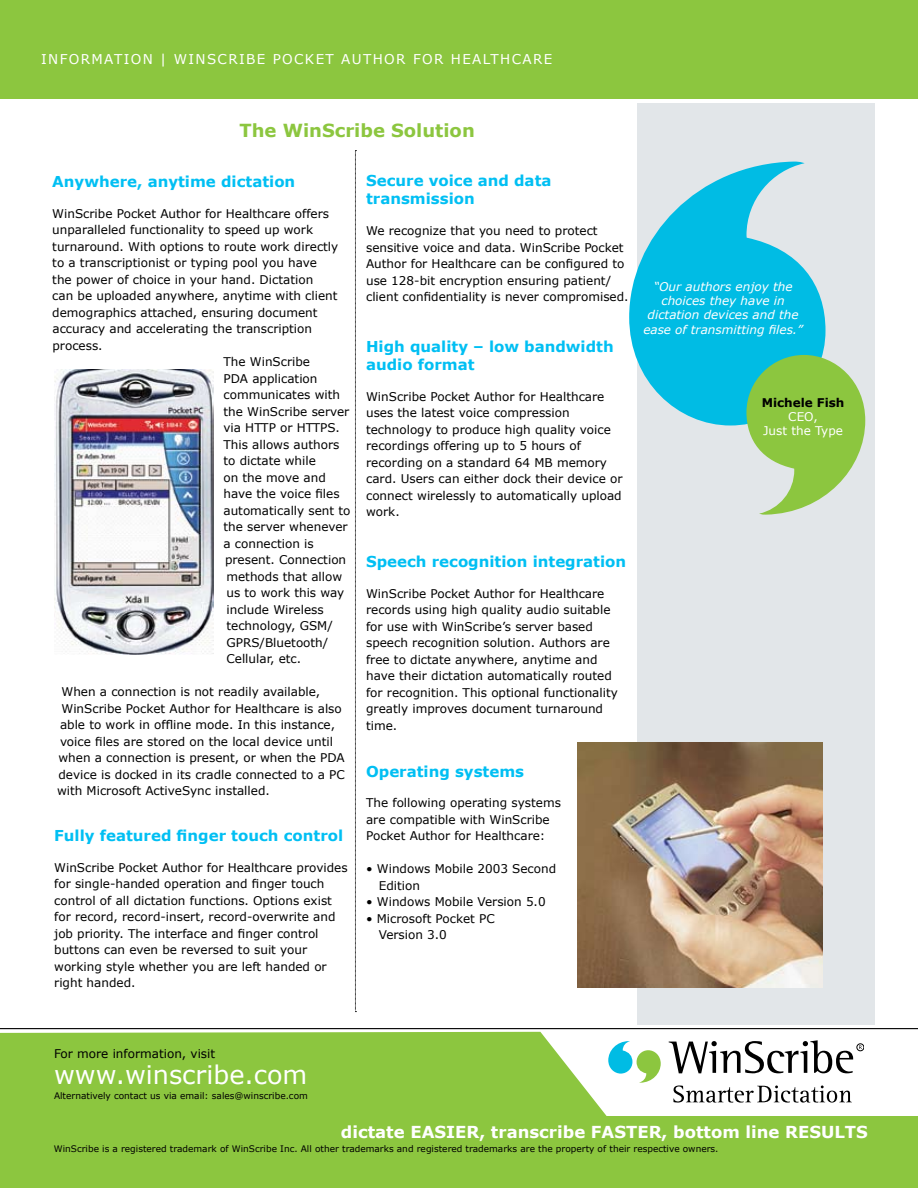
<style>
.page{position:relative;width:918px;height:1188px;background:#fff}
.page>*{position:absolute;margin:0;border:0;box-sizing:border-box;transform-origin:0 0}
.t1{font:25.5px "Verdana";color:#fff}
.t2{font:700 18px "Verdana";color:#8cc63f}
.t3{font:700 16.5px "Verdana";color:#fff}
.t4{font:700 15px/18px "Verdana";color:#00bff3}
.t5{font:13.5px "Verdana";letter-spacing:.1em;color:#fff}
.t6{font:12px/16.5px "Verdana";color:#000}
.t7{font:italic 12px/14.4px "Verdana";color:#fff;text-align:center}
.t8{font:12px/14.4px "Verdana";color:#fff;text-align:center}
.t9{font:700 12px "Verdana";color:#000}
.t10{font:9px "Verdana";color:#000}
</style>
<div class="page">
<div style="left:0;top:1116px;width:918px;height:72px;background:#8cc63f"></div>
<div style="left:0;top:1032px;width:607px;height:84px;background:#8cc63f"></div>
<div style="left:0;top:0;width:918px;height:99px;background:#8cc63f"></div>
<div style="left:637px;top:104px;width:237px;height:921px;background:#e2e6e9"></div>
<svg style="left:629px;top:161px;width:197px;height:265px;fill:#00bce4"></svg>
<svg style="left:746px;top:355px;width:119px;height:160px"></svg>
<svg style="left:213px;top:150px;width:143px;height:862px"></svg>
<img style="left:54px;top:369px;width:159px;height:286px">
<img style="left:577px;top:742px;width:246px;height:246px">
<hr style="left:0;top:1028px;width:918px;height:1px;background:#000">
<svg style="left:669px;top:1040px;width:184px;height:33px"></svg>
<svg style="left:673px;top:1085px;width:179px;height:18px"></svg>
<svg style="left:608px;top:1041px;width:53px;height:42px"></svg>
<div style="left:857px;top:1044px;width:7px;height:7px;border:1px solid #000;border-radius:50%"></div>
<p class="t5" style="left:41px;top:51px;width:513px">INFORMATION | WINSCRIBE POCKET AUTHOR FOR HEALTHCARE</p>
<h2 class="t2" style="left:240px;top:119px;width:237px">The WinScribe Solution</h2>
<p class="t4" style="left:52px;top:172px;width:245px">Anywhere, anytime dictation</p>
<p class="t6" style="left:52px;top:205px;width:278px">WinScribe Pocket Author for Healthcare offers</p>
<p class="t6" style="left:52px;top:221px;width:262px">unparalleled functionality to speed up work</p>
<p class="t6" style="left:52px;top:238px;width:288px">turnaround. With options to route work directly</p>
<p class="t6" style="left:52px;top:254px;width:266px">to a transcriptionist or typing pool you have</p>
<p class="t6" style="left:52px;top:271px;width:262px">the power of choice in your hand. Dictation</p>
<p class="t6" style="left:52px;top:287px;width:287px">can be uploaded anywhere, anytime with client</p>
<p class="t6" style="left:52px;top:304px;width:267px">demographics attached, ensuring document</p>
<p class="t6" style="left:52px;top:320px;width:261px">accuracy and accelerating the transcription</p>
<p class="t6" style="left:52px;top:337px;width:52px">process.</p>
<p class="t6" style="left:224px;top:353px;width:88px">The WinScribe</p>
<p class="t6" style="left:224px;top:370px;width:96px">PDA application</p>
<p class="t6" style="left:224px;top:386px;width:118px">communicates with</p>
<p class="t6" style="left:224px;top:403px;width:127px">the WinScribe server</p>
<p class="t6" style="left:224px;top:419px;width:118px">via HTTP or HTTPS.</p>
<p class="t6" style="left:224px;top:436px;width:117px">This allows authors</p>
<p class="t6" style="left:224px;top:452px;width:94px">to dictate while</p>
<p class="t6" style="left:224px;top:469px;width:104px">on the move and</p>
<p class="t6" style="left:224px;top:485px;width:118px">have the voice files</p>
<p class="t6" style="left:224px;top:502px;width:129px">automatically sent to</p>
<p class="t6" style="left:224px;top:518px;width:126px">the server whenever</p>
<p class="t6" style="left:224px;top:535px;width:92px">a connection is</p>
<p class="t6" style="left:225px;top:551px;width:123px">present. Connection</p>
<p class="t6" style="left:226px;top:568px;width:117px">methods that allow</p>
<p class="t6" style="left:226px;top:584px;width:119px">us to work this way</p>
<p class="t6" style="left:226px;top:601px;width:99px">include Wireless</p>
<p class="t6" style="left:226px;top:617px;width:108px">technology, GSM/</p>
<p class="t6" style="left:226px;top:634px;width:103px">GPRS/Bluetooth/</p>
<p class="t6" style="left:226px;top:650px;width:76px">Cellular, etc.</p>
<p class="t6" style="left:62px;top:683px;width:260px">When a connection is not readily available,</p>
<p class="t6" style="left:62px;top:700px;width:282px">WinScribe Pocket Author for Healthcare is also</p>
<p class="t6" style="left:60px;top:716px;width:277px">able to work in offline mode. In this instance,</p>
<p class="t6" style="left:60px;top:733px;width:275px">voice files are stored on the local device until</p>
<p class="t6" style="left:58px;top:749px;width:288px">when a connection is present, or when the PDA</p>
<p class="t6" style="left:58px;top:766px;width:288px">device is docked in its cradle connected to a PC</p>
<p class="t6" style="left:57px;top:782px;width:214px">with Microsoft ActiveSync installed.</p>
<p class="t4" style="left:54px;top:826px;width:291px">Fully featured finger touch control</p>
<p class="t6" style="left:54px;top:858px;width:295px">WinScribe Pocket Author for Healthcare provides for single-handed operation and finger touch control of all dictation functions. Options exist for record, record-insert, record-overwrite and job priority. The interface and finger control buttons can even be reversed to suit your working style whether you are left handed or right handed.</p>
<p class="t4" style="left:366px;top:171px;width:187px">Secure voice and data transmission</p>
<p class="t6" style="left:366px;top:222px;width:264px">We recognize that you need to protect sensitive voice and data. WinScribe Pocket Author for Healthcare can be configured to use 128-bit encryption ensuring patient/ client confidentiality is never compromised.</p>
<p class="t4" style="left:366px;top:337px;width:249px">High quality – low bandwidth audio format</p>
<p class="t6" style="left:366px;top:388px;width:258px">WinScribe Pocket Author for Healthcare uses the latest voice compression technology to produce high quality voice recordings offering up to 5 hours of recording on a standard 64 MB memory card. Users can either dock their device or connect wirelessly to automatically upload work.</p>
<p class="t4" style="left:366px;top:552px;width:262px">Speech recognition integration</p>
<p class="t6" style="left:366px;top:585px;width:253px">WinScribe Pocket Author for Healthcare records using high quality audio suitable for use with WinScribe’s server based speech recognition solution. Authors are free to dictate anywhere, anytime and have their dictation automatically routed for recognition. This optional functionality greatly improves document turnaround time.</p>
<p class="t4" style="left:366px;top:762px;width:160px">Operating systems</p>
<p class="t6" style="left:366px;top:794px;width:196px">The following operating systems are compatible with WinScribe<br>Pocket Author for Healthcare:</p>
<p class="t6" style="left:379px;top:860px;width:179px;text-indent:-13px">• Windows Mobile 2003 Second<br>Edition</p>
<p class="t6" style="left:366px;top:893px;width:181px">• Windows Mobile Version 5.0</p>
<p class="t6" style="left:379px;top:910px;width:118px;text-indent:-13px">• Microsoft Pocket PC<br>Version 3.0</p>
<p class="t7" style="left:643px;top:279px;width:161px">“Our authors enjoy the choices they have in dictation devices and the ease of transmitting files.”</p>
<p class="t9" style="left:762px;top:395px;width:84px">Michele Fish</p>
<p class="t8" style="left:763px;top:409px;width:81px">CEO,<br>Just the Type</p>
<p class="t6" style="left:54px;top:1045px;width:163px">For more information, visit</p>
<h1 class="t1" style="left:54px;top:1058px;width:255px">www.winscribe.com</h1>
<p class="t10" style="left:54px;top:1090px;width:255px">Alternatively contact us via email: sales@winscribe.com</p>
<h3 class="t3" style="left:341px;top:1121px;width:529px">dictate EASIER, transcribe FASTER, bottom line RESULTS</h3>
<p class="t10" style="left:54px;top:1143px;width:666px">WinScribe is a registered trademark of WinScribe Inc. All other trademarks and registered trademarks are the property of their respective owners.</p>
</div>
